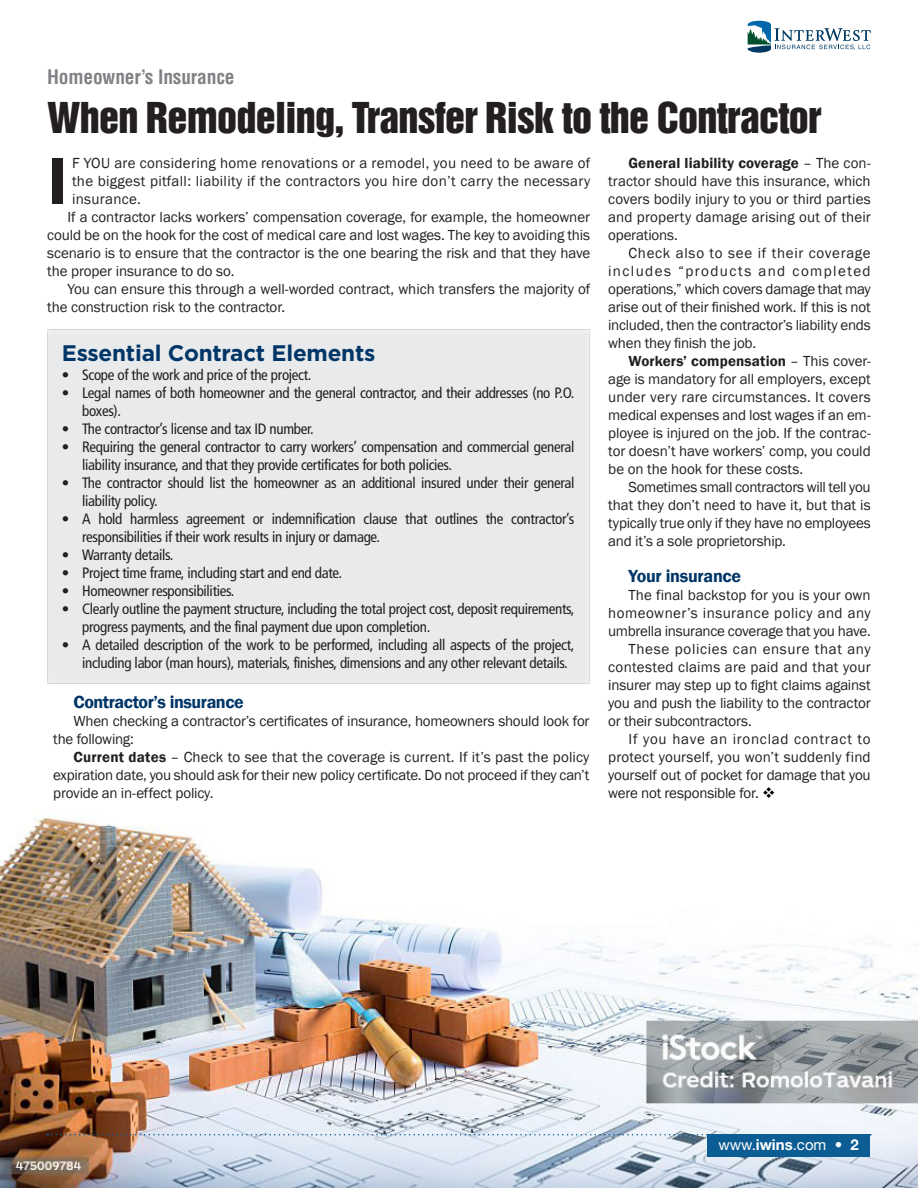
<style>
.page{position:relative;width:918px;height:1188px;background:#fff}
.page>*{position:absolute;margin:0;border:0;box-sizing:border-box;transform-origin:0 0}
.t1{font:600 69px "Franklin Gothic";color:#231f20}
.Masthead{font:39px "Helvetica Inserat";letter-spacing:-.02em;color:#231f20}
.t2{font:700 22.5px "Gotham";letter-spacing:-.01em;color:#003667}
.t3{font:700 condensed 19.5px "Helvetica LT Std";letter-spacing:-.01em;color:#808285}
.t4{font:600 18px "Franklin Gothic";letter-spacing:-.025em;color:#003667}
.t5{font:15px/18px "Franklin Gothic";letter-spacing:-.01em;color:#231f20;text-align:justify}
.t6{font:condensed 15px/18px "Frutiger LT";letter-spacing:-.02em;color:#231f20}
.t7{font:15px "Helvetica Neue LT Std";color:#fff}
.s1{font-weight:600}
.s2{color:#000}
.s3{font-weight:700}
</style>
<div class="page">
<img style="left:0;top:817px;width:918px;height:371px">
<svg style="left:747px;top:20px;width:124px;height:33px"></svg>
<div style="left:707px;top:1134px;width:163px;height:23px;background:#0b5d94"></div>
<svg style="left:47px;top:1134px;width:824px;height:2px"></svg>
<div style="left:46px;top:328px;width:546px;height:356px;background:#e9eaeb"></div>
<p class="t3" style="left:47px;top:65px;width:189px">Homeowner’s Insurance</p>
<p class="Masthead" style="left:47px;top:94px;width:776px">When Remodeling, Transfer Risk to the Contractor</p>
<p class="t1" style="left:47px;top:138px;width:22px">I</p>
<p class="t5" style="left:72px;top:154px;width:520px">F YOU are considering home renovations or a remodel, you need to be aware of the biggest pitfall: liability if the contractors you hire don’t carry the necessary insurance.</p>
<p class="t5" style="left:47px;top:208px;width:545px;text-indent:20px">If a contractor lacks workers’ compensation coverage, for example, the homeowner could be on the hook for the cost of medical care and lost wages. The key to avoiding this scenario is to ensure that the contractor is the one bearing the risk and that they have the proper insurance to do so.</p>
<p class="t5" style="left:47px;top:280px;width:545px;text-indent:20px">You can ensure this through a well-worded contract, which transfers the majority of the construction risk to the contractor.</p>
<p class="t2" style="left:62px;top:338px;width:315px">Essential Contract Elements</p>
<p class="t6" style="left:62px;top:366px;width:251px">• Scope of the work and price of the project.</p>
<p class="t6" style="left:82px;top:384px;width:494px;text-indent:-20px">• Legal names of both homeowner and the general contractor, and their addresses (no P.O. boxes).</p>
<p class="t6" style="left:62px;top:420px;width:253px">• The contractor’s license and tax ID number.</p>
<p class="t6" style="left:82px;top:438px;width:494px;text-indent:-20px">• Requiring the general contractor to carry workers’ compensation and commercial general liability insurance, and that they provide certificates for both policies.</p>
<p class="t6" style="left:82px;top:474px;width:494px;text-indent:-20px">• The contractor should list the homeowner as an additional insured under their general liability policy.</p>
<p class="t6" style="left:82px;top:510px;width:494px;text-indent:-20px">• A hold harmless agreement or indemnification clause that outlines the contractor’s responsibilities if their work results in injury or damage.</p>
<p class="t6" style="left:62px;top:546px;width:113px">• Warranty details.</p>
<p class="t6" style="left:62px;top:564px;width:282px">• Project time frame, including start and end date.</p>
<p class="t6" style="left:62px;top:582px;width:174px">• Homeowner responsibilities.</p>
<p class="t6" style="left:82px;top:600px;width:494px;text-indent:-20px">• Clearly outline the payment structure, including the total project cost, deposit requirements, progress payments, and the final payment due upon completion.</p>
<p class="t6" style="left:82px;top:636px;width:494px;text-indent:-20px">• A detailed description of the work to be performed, including all aspects of the project, including labor (man hours), materials, finishes, dimensions and any other relevant details.</p>
<p class="t4" style="left:74px;top:691px;width:172px">Contractor’s insurance</p>
<p class="t5" style="left:53px;top:712px;width:538px;text-indent:20px">When checking a contractor’s certificates of insurance, homeowners should look for the following:</p>
<p class="t5" style="left:53px;top:748px;width:538px;text-indent:20px"><span class="s1">Current dates</span> – Check to see that the coverage is current. If it’s past the policy expiration date, you should ask for their new policy certificate. Do not proceed if they can’t provide an in-effect policy.</p>
<p class="t5" style="left:608px;top:154px;width:264px;text-indent:20px"><span class="s1">General liability coverage</span> – The con&shy;tractor should have this insurance, which covers bodily injury to you or third parties and property damage arising out of their operations.</p>
<p class="t5" style="left:608px;top:244px;width:264px;text-indent:20px">Check also to see if their coverage includes “products and completed operations,” which covers damage that may arise out of their finished work. If this is not included, then the contractor’s liability ends when they finish the job.</p>
<p class="t5" style="left:608px;top:352px;width:264px;text-indent:20px"><span class="s1">Workers’ compensation</span> – This cover&shy;age is mandatory for all employers, except under very rare circumstances. It covers medical expenses and lost wages if an em&shy;ployee is injured on the job. If the contrac&shy;tor doesn’t have workers’ comp, you could be on the hook for these costs.</p>
<p class="t5" style="left:608px;top:478px;width:264px;text-indent:20px">Sometimes small contractors will tell you that they don’t need to have it, but that is typically true only if they have no employees and it’s a sole proprietorship.</p>
<p class="t4" style="left:628px;top:565px;width:114px">Your insurance</p>
<p class="t5" style="left:608px;top:586px;width:264px;text-indent:20px">The final backstop for you is your own homeowner’s insurance policy and any umbrella insurance coverage that you have.</p>
<p class="t5" style="left:608px;top:640px;width:264px;text-indent:20px">These policies can ensure that any contested claims are paid and that your insurer may step up to fight claims against you and push the liability to the contractor or their subcontractors.</p>
<p class="t5" style="left:608px;top:730px;width:264px;text-indent:20px">If you have an ironclad contract to protect yourself, you won’t suddenly find yourself out of pocket for damage that you were not responsible for. <span class="s2">❖</span></p>
<p class="t7" style="left:718px;top:1136px;width:142px">www.<span class="s3">iwins</span>.com • <span class="s3">2</span></p>
</div>
